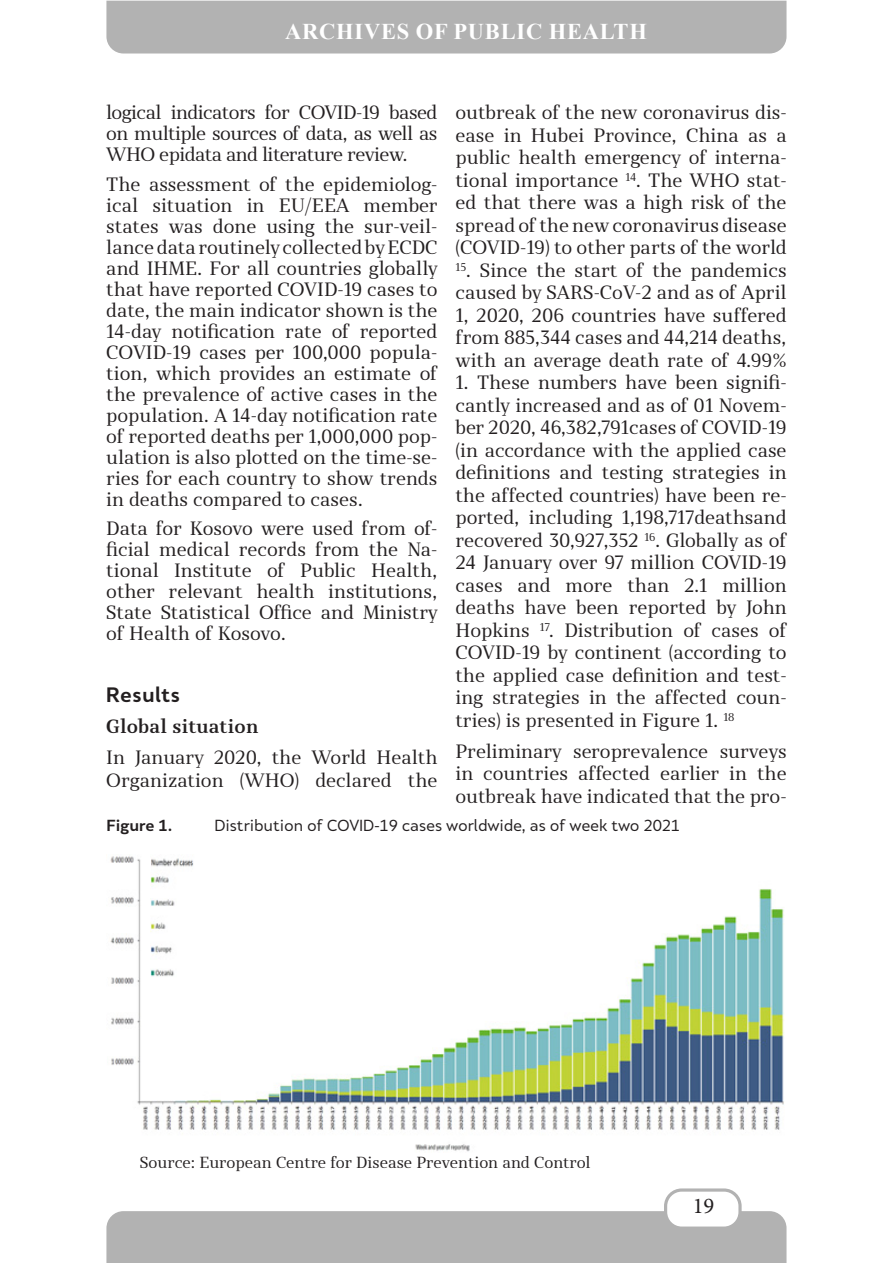
<style>
.page{position:relative;width:893px;height:1263px;background:#fff}
.page>*{position:absolute;margin:0;border:0;box-sizing:border-box;transform-origin:0 0}
.t1{font:700 22.5px "Times New Roman";letter-spacing:.035em;color:#fff}
.t2{font:22.5px "Minion Pro";color:#231f20}
.t3{font:700 19.5px "Skola Sans";letter-spacing:.02em;color:#231f20}
.t4{font:18px/22.5px "Skola Serif";color:#231f20;text-align:justify}
.t5{font:700 18px "Skola Serif";letter-spacing:.02em;color:#231f20}
.t6{font:15px "Skola Sans";letter-spacing:-.01em;color:#231f20}
.t7{font:15px "Skola Serif";color:#231f20}
.t8{font:700 15px "Skola Sans";letter-spacing:-.01em;color:#231f20}
</style>
<div class="page">
<div style="left:106px;top:1211px;width:680px;height:52px;background:#b2b2b2"></div>
<div style="left:666px;top:1190px;width:74px;height:38px;background:#fff;border-radius:16px"></div>
<div style="left:664px;top:1188px;width:78px;height:42px;border:3px solid #b2b2b2;border-radius:16px"></div>
<div style="left:106px;top:1px;width:680px;height:53px;background:#b2b2b2"></div>
<img style="left:110px;top:856px;width:674px;height:296px">
<p class="t1" style="left:285px;top:15px;width:363px">ARCHIVES OF PUBLIC HEALTH</p>
<p class="t4" style="left:106px;top:102px;width:333px;line-height:21px">logical indicators for COVID-19 based on multiple sources of data, as well as WHO epidata and literature review.</p>
<p class="t4" style="left:106px;top:174px;width:333px;line-height:21px">The assessment of the epidemiolog&shy;ical situation in EU/EEA member states was done using the sur-veil&shy;lance data routinely collected by ECDC and IHME. For all countries globally that have reported COVID-19 cases to date, the main indicator shown is the 14-day notification rate of reported COVID-19 cases per 100,000 popula&shy;tion, which provides an estimate of the prevalence of active cases in the population. A 14-day notification rate of reported deaths per 1,000,000 pop&shy;ulation is also plotted on the time-se&shy;ries for each country to show trends in deaths compared to cases.</p>
<p class="t4" style="left:106px;top:518px;width:333px;line-height:21px">Data for Kosovo were used from of&shy;ficial medical records from the Na&shy;tional Institute of Public Health, other relevant health institutions, State Statistical Office and Ministry of Health of Kosovo.</p>
<p class="t3" style="left:106px;top:683px;width:75px">Results</p>
<p class="t5" style="left:106px;top:716px;width:153px">Global situation</p>
<p class="t4" style="left:106px;top:746px;width:333px">In January 2020, the World Health<br>Organization (WHO) declared the</p>
<p class="t4" style="left:455px;top:101px;width:333px">outbreak of the new coronavirus dis&shy;ease in Hubei Province, China as a public health emergency of interna&shy;tional importance <sup>14</sup>. The WHO stat&shy;ed that there was a high risk of the spread of the new coronavirus disease (COVID-19) to other parts of the world</p>
<p class="t4" style="left:455px;top:259px;width:333px"><sup>15</sup>. Since the start of the pandemics caused by SARS-CoV-2 and as of April 1, 2020, 206 countries have suffered from 885,344 cases and 44,214 deaths, with an average death rate of 4.99%</p>
<p class="t4" style="left:455px;top:371px;width:333px">1. These numbers have been signifi&shy;cantly increased and as of 01 Novem&shy;ber 2020, 46,382,791cases of COVID-19 (in accordance with the applied case definitions and testing strategies in the affected countries) have been re&shy;ported, including 1,198,717deathsand recovered 30,927,352 <sup>16</sup>. Globally as of 24 January over 97 million COVID-19 cases and more than 2.1 million deaths have been reported by John Hopkins <sup>17</sup>. Distribution of cases of COVID-19 by continent (according to the applied case definition and test&shy;ing strategies in the affected coun&shy;tries) is presented in Figure 1. <sup>18</sup></p>
<p class="t4" style="left:455px;top:740px;width:333px">Preliminary seroprevalence surveys in countries affected earlier in the outbreak have indicated that the pro-</p>
<p class="t8" style="left:106px;top:816px;width:67px">Figure 1.</p>
<p class="t6" style="left:214px;top:816px;width:467px">Distribution of COVID-19 cases worldwide, as of week two 2021</p>
<p class="t7" style="left:140px;top:1153px;width:452px">Source: European Centre for Disease Prevention and Control</p>
<p class="t2" style="left:693px;top:1191px;width:23px">19</p>
</div>
